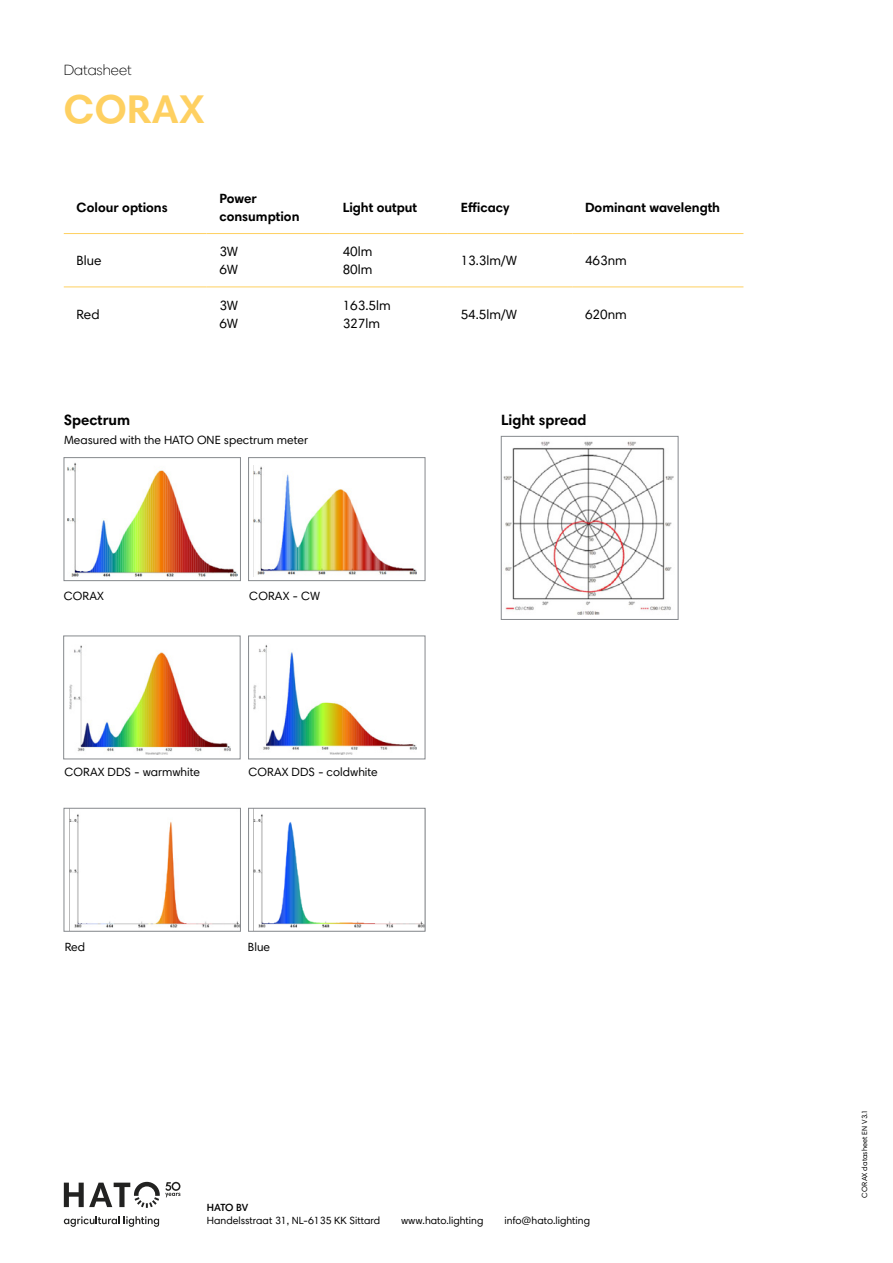
<style>
.page{position:relative;width:893px;height:1263px;background:#fff}
.page>*{position:absolute;margin:0;border:0;box-sizing:border-box;transform-origin:0 0}
.t1{font:700 40.5px "Harmonia Sans Std";letter-spacing:.005em;color:#fed061}
.t2{font:700 15px "Harmonia Sans Std";color:#000}
.t3{font:300 15px "Harmonia Sans Std";color:#000}
.t4{font:700 13.5px "Harmonia Sans Std";color:#000}
.t5{font:13.5px "Harmonia Sans Std";color:#000}
.t6{font:12px "Harmonia Sans Std";color:#000}
.t7{font:10.5px "Harmonia Sans Std";color:#000}
.t8{font:600 10.5px "Harmonia Sans Std";letter-spacing:-.02em;color:#000}
.t9{font:7.5px "Harmonia Sans Std";color:#000}
</style>
<div class="page">
<svg style="left:64px;top:1216px;width:95px;height:11px"></svg>
<svg style="left:64px;top:1182px;width:117px;height:26px"></svg>
<hr style="left:64px;top:233px;width:143px;height:1px;background:#fed061">
<hr style="left:207px;top:233px;width:123px;height:1px;background:#fed061">
<hr style="left:330px;top:233px;width:118px;height:1px;background:#fed061">
<hr style="left:448px;top:233px;width:124px;height:1px;background:#fed061">
<hr style="left:572px;top:233px;width:171px;height:1px;background:#fed061">
<hr style="left:64px;top:287px;width:143px;height:1px;background:#fed061">
<hr style="left:207px;top:287px;width:123px;height:1px;background:#fed061">
<hr style="left:330px;top:287px;width:118px;height:1px;background:#fed061">
<hr style="left:448px;top:287px;width:124px;height:1px;background:#fed061">
<hr style="left:572px;top:287px;width:171px;height:1px;background:#fed061">
<img style="left:67px;top:462px;width:170px;height:115px">
<div style="left:64px;top:457px;width:177px;height:124px;border:1px solid #86898d"></div>
<img style="left:254px;top:645px;width:162px;height:110px">
<div style="left:248px;top:636px;width:177px;height:123px;border:1px solid #86898d"></div>
<img style="left:254px;top:814px;width:169px;height:114px">
<div style="left:248px;top:808px;width:177px;height:123px;border:1px solid #86898d"></div>
<img style="left:254px;top:466px;width:162px;height:109px">
<div style="left:248px;top:457px;width:177px;height:124px;border:1px solid #86898d"></div>
<img style="left:69px;top:645px;width:162px;height:109px">
<div style="left:63px;top:636px;width:177px;height:123px;border:1px solid #86898d"></div>
<img style="left:69px;top:810px;width:170px;height:119px">
<div style="left:64px;top:808px;width:177px;height:123px;border:1px solid #86898d"></div>
<img style="left:503px;top:441px;width:171px;height:174px">
<div style="left:501px;top:436px;width:177px;height:184px;border:1px solid #86898d"></div>
<p class="t3" style="left:64px;top:61px;width:69px">Datasheet</p>
<h1 class="t1" style="left:64px;top:84px;width:142px">CORAX</h1>
<p class="t4" style="left:77px;top:199px;width:93px">Colour options</p>
<p class="t5" style="left:77px;top:252px;width:26px">Blue</p>
<p class="t5" style="left:77px;top:306px;width:25px">Red</p>
<p class="t4" style="left:219px;top:190px;width:39px">Power</p>
<p class="t4" style="left:219px;top:208px;width:82px">consumption</p>
<p class="t5" style="left:219px;top:243px;width:20px">3W</p>
<p class="t5" style="left:219px;top:261px;width:20px">6W</p>
<p class="t5" style="left:219px;top:297px;width:20px">3W</p>
<p class="t5" style="left:219px;top:315px;width:20px">6W</p>
<p class="t2" style="left:64px;top:410px;width:68px">Spectrum</p>
<p class="t6" style="left:64px;top:432px;width:246px">Measured with the HATO ONE spectrum meter</p>
<p class="t4" style="left:343px;top:199px;width:76px">Light output</p>
<p class="t4" style="left:461px;top:199px;width:50px">Efficacy</p>
<p class="t4" style="left:585px;top:199px;width:137px">Dominant wavelength</p>
<p class="t5" style="left:343px;top:243px;width:31px">40lm</p>
<p class="t5" style="left:343px;top:261px;width:31px">80lm</p>
<p class="t5" style="left:343px;top:297px;width:49px">163.5lm</p>
<p class="t5" style="left:343px;top:315px;width:39px">327lm</p>
<p class="t5" style="left:461px;top:252px;width:58px">13.3lm/W</p>
<p class="t5" style="left:585px;top:252px;width:43px">463nm</p>
<p class="t5" style="left:461px;top:306px;width:58px">54.5lm/W</p>
<p class="t5" style="left:585px;top:306px;width:43px">620nm</p>
<p class="t2" style="left:501px;top:410px;width:87px">Light spread</p>
<p class="t6" style="left:64px;top:588px;width:42px">CORAX</p>
<p class="t6" style="left:249px;top:588px;width:72px">CORAX - CW</p>
<p class="t6" style="left:64px;top:764px;width:137px">CORAX DDS - warmwhite</p>
<p class="t6" style="left:248px;top:764px;width:131px">CORAX DDS - coldwhite</p>
<p class="t6" style="left:65px;top:939px;width:22px">Red</p>
<p class="t6" style="left:248px;top:939px;width:24px">Blue</p>
<p class="t8" style="left:207px;top:1201px;width:43px">HATO BV</p>
<p class="t7" style="left:207px;top:1213px;width:175px">Handelsstraat 31, NL-6135 KK Sittard</p>
<p class="t7" style="left:401px;top:1213px;width:84px">www.hato.lighting</p>
<p class="t7" style="left:504px;top:1213px;width:87px">info@hato.lighting</p>
<p class="t9" style="left:860px;top:1197px;width:90px;rotate:-90deg">CORAX datasheet EN V3.1</p>
</div>
